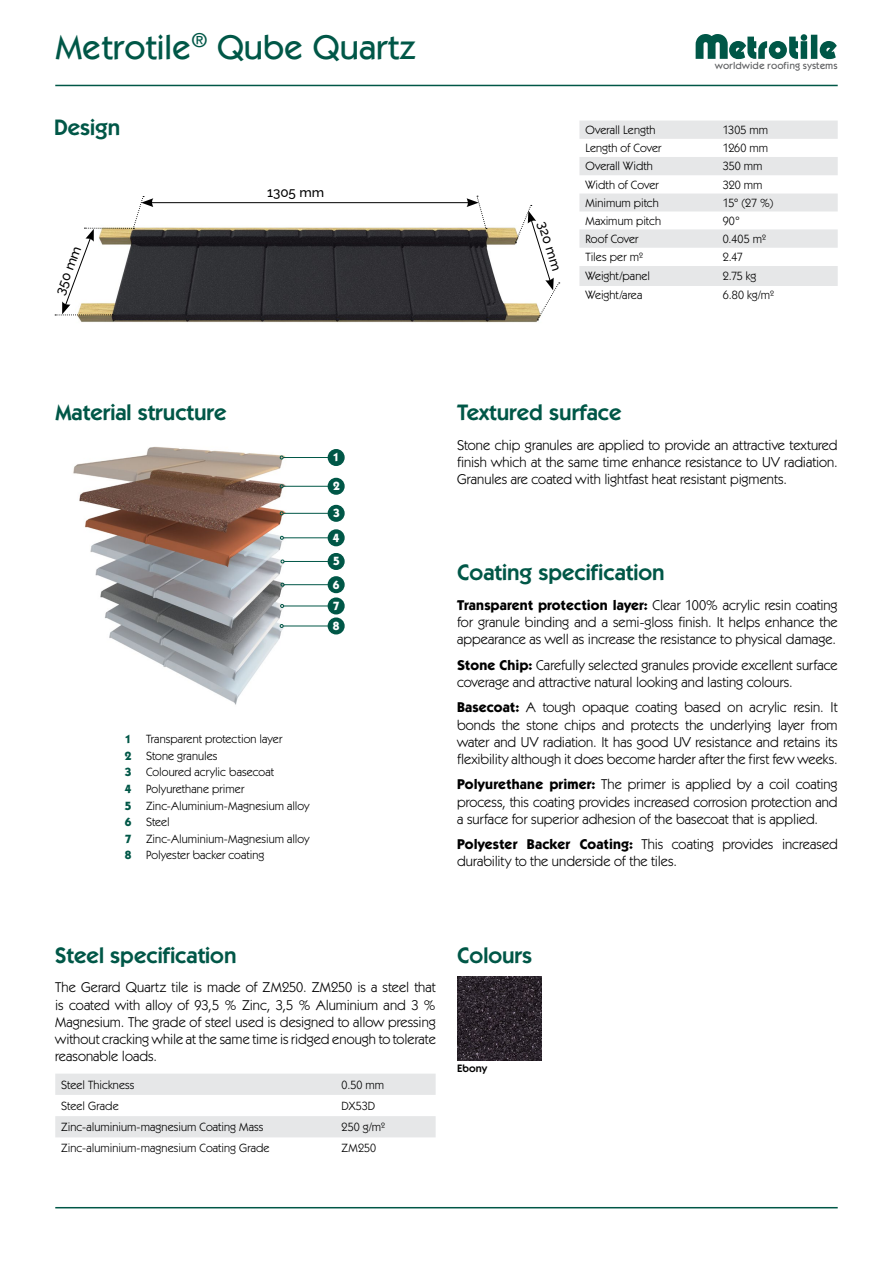
<style>
.page{position:relative;width:893px;height:1263px;background:#fff}
.page>*{position:absolute;margin:0;border:0;box-sizing:border-box;transform-origin:0 0}
.t1{font:500 34.5px "ITC Kabel Std";color:#005747}
.t2{font:600 22.5px "ITC Kabel Std";color:#005747}
.t3{font:14.25px/17.1px "ITC Kabel Std";color:#000;text-align:justify}
.t4{font:500 13.35px "Raleway";color:#000}
.t5{font:12px/16.5px "ITC Kabel Std";color:#000}
.t6{font:700 12px/23.9px "ITC Kabel Std";color:#fff;text-align:justify}
.t7{font:600 10.8px "ITC Kabel Std";color:#000}
.t8{font:500 10.35px "Kabel Itc TOT";color:#5f6062}
.s1{font-weight:700;color:#005747}
.s2{font-weight:700}
</style>
<div class="page">
<hr style="left:55px;top:85px;width:783px;height:1px;background:#005747">
<svg style="left:696px;top:34px;width:111px;height:25px"></svg>
<div style="left:811px;top:35px;width:6px;height:24px;background:#005747"></div>
<svg style="left:820px;top:41px;width:17px;height:18px"></svg>
<hr style="left:55px;top:1207px;width:783px;height:1px;background:#005747">
<img style="left:73px;top:446px;width:253px;height:259px">
<img style="left:60px;top:195px;width:479px;height:128px">
<svg style="left:579px;top:121px;width:259px;height:165px"></svg>
<svg style="left:55px;top:1074px;width:381px;height:63px"></svg>
<div style="left:328px;top:450px;width:16px;height:15px;background:#005747;border-radius:50%"></div>
<div style="left:328px;top:449px;width:17px;height:17px;border:2px solid #005747;border-radius:50%"></div>
<div style="left:328px;top:478px;width:16px;height:16px;background:#005747;border-radius:50%"></div>
<div style="left:328px;top:478px;width:17px;height:17px;border:2px solid #005747;border-radius:50%"></div>
<div style="left:328px;top:505px;width:16px;height:16px;background:#005747;border-radius:50%"></div>
<div style="left:328px;top:505px;width:17px;height:17px;border:2px solid #005747;border-radius:50%"></div>
<div style="left:328px;top:530px;width:16px;height:16px;background:#005747;border-radius:50%"></div>
<div style="left:328px;top:529px;width:17px;height:17px;border:2px solid #005747;border-radius:50%"></div>
<div style="left:328px;top:554px;width:16px;height:15px;background:#005747;border-radius:50%"></div>
<div style="left:328px;top:553px;width:17px;height:17px;border:2px solid #005747;border-radius:50%"></div>
<div style="left:328px;top:577px;width:16px;height:15px;background:#005747;border-radius:50%"></div>
<div style="left:328px;top:576px;width:17px;height:17px;border:2px solid #005747;border-radius:50%"></div>
<div style="left:328px;top:598px;width:16px;height:16px;background:#005747;border-radius:50%"></div>
<div style="left:328px;top:597px;width:17px;height:17px;border:2px solid #005747;border-radius:50%"></div>
<div style="left:328px;top:618px;width:16px;height:16px;background:#005747;border-radius:50%"></div>
<div style="left:328px;top:617px;width:17px;height:17px;border:2px solid #005747;border-radius:50%"></div>
<hr style="left:283px;top:457px;width:45px;height:1px;background:#005747">
<svg style="left:280px;top:456px;width:4px;height:3px"></svg>
<hr style="left:283px;top:486px;width:45px;height:1px;background:#005747">
<svg style="left:280px;top:484px;width:4px;height:4px"></svg>
<hr style="left:283px;top:513px;width:45px;height:1px;background:#005747">
<svg style="left:280px;top:511px;width:4px;height:4px"></svg>
<hr style="left:283px;top:537px;width:45px;height:1px;background:#005747">
<svg style="left:280px;top:536px;width:4px;height:4px"></svg>
<hr style="left:284px;top:561px;width:44px;height:1px;background:#005747">
<hr style="left:284px;top:584px;width:44px;height:1px;background:#005747">
<svg style="left:281px;top:583px;width:3px;height:4px"></svg>
<hr style="left:284px;top:606px;width:44px;height:1px;background:#005747">
<svg style="left:280px;top:604px;width:4px;height:4px"></svg>
<hr style="left:283px;top:626px;width:45px;height:1px;background:#005747">
<svg style="left:280px;top:624px;width:4px;height:4px"></svg>
<hr style="left:150px;top:202px;width:320px;height:1px;background:#000">
<svg style="left:466px;top:196px;width:21px;height:33px"></svg>
<svg style="left:515px;top:205px;width:45px;height:115px"></svg>
<svg style="left:55px;top:196px;width:98px;height:119px"></svg>
<img style="left:457px;top:976px;width:85px;height:84px">
<h1 class="t1" style="left:55px;top:27px;width:363px">Metrotile<sup>®</sup> Qube Quartz</h1>
<h2 class="t2" style="left:54px;top:114px;width:68px">Design</h2>
<p class="t4" style="left:49px;top:291px;width:53px;rotate:-70deg">350 mm</p>
<p class="t4" style="left:267px;top:181px;width:59px">1305 mm</p>
<p class="t4" style="left:552px;top:219px;width:52px;rotate:73deg">320 mm</p>
<p class="t8" style="left:715px;top:59px;width:124px">worldwide roofing systems</p>
<p class="t5" style="left:585px;top:122px;width:71px">Overall Length</p>
<p class="t5" style="left:723px;top:122px;width:47px">1305 mm</p>
<p class="t5" style="left:585px;top:140px;width:78px">Length of Cover</p>
<p class="t5" style="left:723px;top:140px;width:47px">1260 mm</p>
<p class="t5" style="left:585px;top:158px;width:69px">Overall Width</p>
<p class="t5" style="left:723px;top:158px;width:41px">350 mm</p>
<p class="t5" style="left:585px;top:176px;width:75px">Width of Cover</p>
<p class="t5" style="left:723px;top:176px;width:41px">320 mm</p>
<p class="t5" style="left:585px;top:195px;width:75px">Minimum pitch</p>
<p class="t5" style="left:723px;top:195px;width:52px">15° (27 %)</p>
<p class="t5" style="left:585px;top:212px;width:77px">Maximum pitch</p>
<p class="t5" style="left:723px;top:212px;width:19px">90°</p>
<p class="t5" style="left:585px;top:231px;width:55px">Roof Cover</p>
<p class="t5" style="left:723px;top:231px;width:44px">0.405 m²</p>
<p class="t5" style="left:585px;top:249px;width:59px">Tiles per m²</p>
<p class="t5" style="left:723px;top:249px;width:22px">2.47</p>
<p class="t5" style="left:585px;top:268px;width:66px">Weight/panel</p>
<p class="t5" style="left:723px;top:268px;width:35px">2.75 kg</p>
<p class="t5" style="left:585px;top:287px;width:59px">Weight/area</p>
<p class="t5" style="left:723px;top:287px;width:53px">6.80 kg/m²</p>
<h2 class="t2" style="left:55px;top:399px;width:173px">Material structure</h2>
<p class="t6" style="left:333px;top:445px;width:8px">1</p>
<p class="t6" style="left:333px;top:474px;width:8px">2</p>
<p class="t6" style="left:333px;top:501px;width:9px">3<br>4<br>5<br>6</p>
<p class="t6" style="left:333px;top:596px;width:8px;line-height:20px">7<br>8</p>
<p class="t5" style="left:125px;top:731px;width:186px"><span class="s1">1</span> Transparent protection layer<br><span class="s1">2</span> Stone granules<br><span class="s1">3</span> Coloured acrylic basecoat<br><span class="s1">4</span> Polyurethane primer<br><span class="s1">5</span> Zinc-Aluminium-Magnesium alloy<br><span class="s1">6</span> Steel<br><span class="s1">7</span> Zinc-Aluminium-Magnesium alloy<br><span class="s1">8</span> Polyester backer coating</p>
<h2 class="t2" style="left:457px;top:399px;width:166px">Textured surface</h2>
<p class="t3" style="left:457px;top:436px;width:382px">Stone chip granules are applied to provide an attractive textured finish which at the same time enhance resistance to UV radiation.<br>Granules are coated with lightfast heat resistant pigments.</p>
<h2 class="t2" style="left:457px;top:559px;width:209px">Coating specification</h2>
<p class="t3" style="left:457px;top:597px;width:382px"><span class="s2">Transparent protection layer:</span> Clear 100% acrylic resin coating for granule binding and a semi-gloss finish. It helps enhance the appearance as well as increase the resistance to physical damage.</p>
<p class="t3" style="left:457px;top:656px;width:382px"><span class="s2">Stone Chip:</span> Carefully selected granules provide excellent surface coverage and attractive natural looking and lasting colours.</p>
<p class="t3" style="left:457px;top:699px;width:382px"><span class="s2">Basecoat:</span> A tough opaque coating based on acrylic resin. It bonds the stone chips and protects the underlying layer from water and UV radiation. It has good UV resistance and retains its flexibility although it does become harder after the first few weeks.</p>
<p class="t3" style="left:457px;top:776px;width:382px"><span class="s2">Polyurethane primer:</span> The primer is applied by a coil coating process, this coating provides increased corrosion protection and a surface for superior adhesion of the basecoat that is applied.</p>
<p class="t3" style="left:457px;top:836px;width:382px"><span class="s2">Polyester Backer Coating:</span> This coating provides increased durability to the underside of the tiles.</p>
<h2 class="t2" style="left:55px;top:942px;width:183px">Steel specification</h2>
<p class="t3" style="left:55px;top:979px;width:382px">The Gerard Quartz tile is made of ZM250. ZM250 is a steel that is coated with alloy of 93,5 % Zinc, 3,5 % Aluminium and 3 % Magnesium. The grade of steel used is designed to allow pressing without cracking while at the same time is ridged enough to tolerate reasonable loads.</p>
<p class="t5" style="left:61px;top:1076px;width:75px">Steel Thickness</p>
<p class="t5" style="left:342px;top:1076px;width:44px">0.50 mm</p>
<p class="t5" style="left:61px;top:1097px;width:59px">Steel Grade</p>
<p class="t5" style="left:342px;top:1097px;width:35px">DX53D</p>
<p class="t5" style="left:61px;top:1119px;width:204px">Zinc-aluminium-magnesium Coating Mass</p>
<p class="t5" style="left:342px;top:1119px;width:45px">250 g/m²</p>
<p class="t5" style="left:61px;top:1140px;width:210px">Zinc-aluminium-magnesium Coating Grade</p>
<p class="t5" style="left:342px;top:1140px;width:36px">ZM250</p>
<h2 class="t2" style="left:457px;top:942px;width:76px">Colours</h2>
<p class="t7" style="left:457px;top:1062px;width:32px">Ebony</p>
</div>
